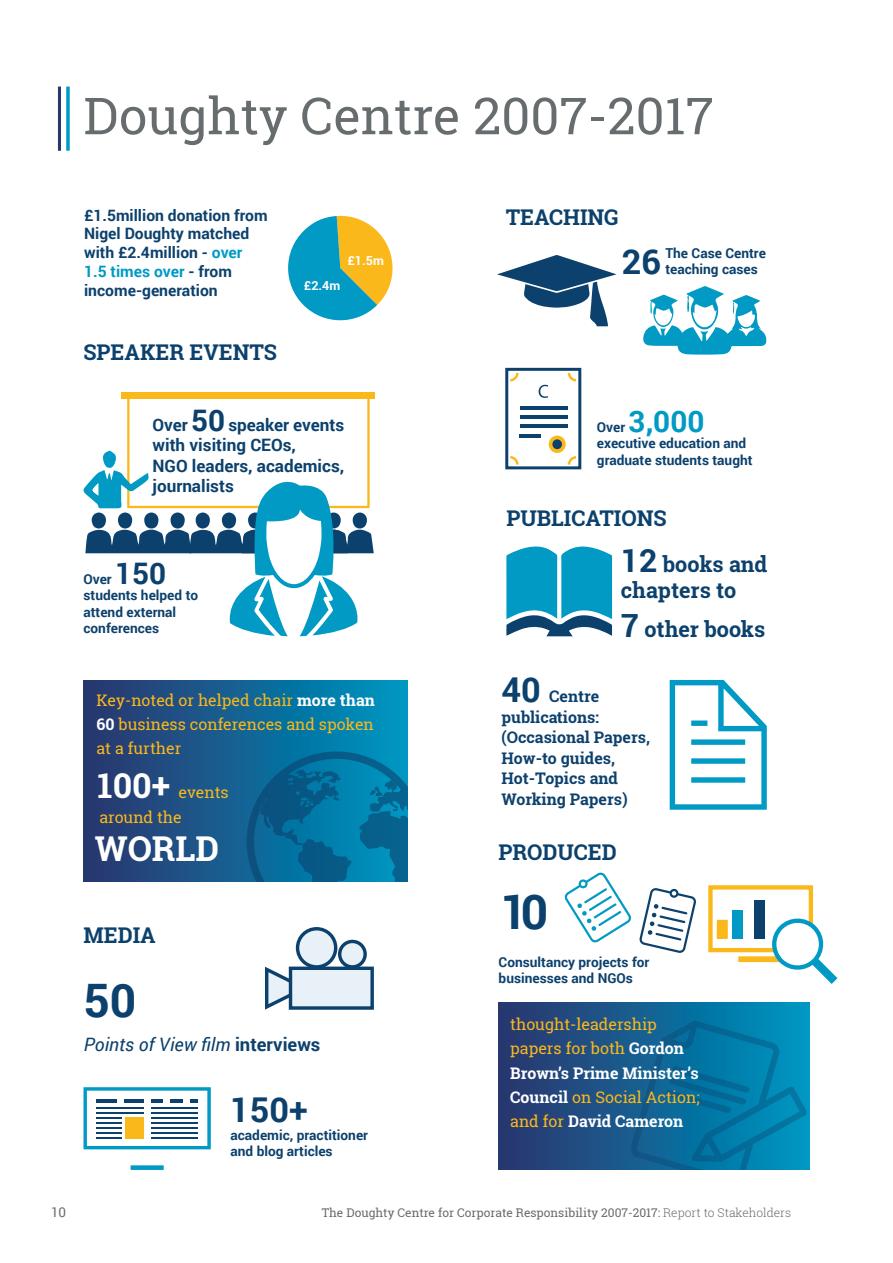
<style>
.page{position:relative;width:893px;height:1263px;background:#fff}
.page>*{position:absolute;margin:0;border:0;box-sizing:border-box;transform-origin:0 0}
.t1{font:51px "Roboto Slab";color:#676c6e}
.t2{font:700 47.85px "Roboto";color:#0c416d}
.t3{font:700 46.05px "Roboto";color:#0c416d}
.t4{font:700 34.2px/62.7px "Roboto Slab";color:#fff}
.t5{font:700 34.2px "Roboto";color:#0c416d}
.t6{font:700 29.7px "Roboto";color:#009ac4}
.t7{font:700 21.6px/26px "Roboto Slab";color:#0c416d}
.t8{font:italic 18.45px "Roboto";color:#0c416d}
.t9{font:700 17.1px/20.5px "Roboto";color:#0c416d}
.t10{font:15.9px/24.3px "Roboto Slab";color:#fbb81b}
.t11{font:700 15.9px/20.5px "Roboto Slab";color:#0c416d}
.t12{font:700 15.75px/18.9px "Roboto";color:#0c416d}
.t13{font:700 13.65px/16.4px "Roboto";color:#0c416d}
.t14{font:13.5px "Roboto";color:#676c6e}
.t15{font:700 12.6px "Roboto";color:#fff}
.t16{font:12px "Roboto Slab";color:#676c6e}
.s1{color:#009ac4}
.s2{font-size:29.7px}
.s3{font-weight:700;color:#fff}
.s4{font-weight:700;font-style:normal}
.s5{font-size:13.65px;color:#0c416d}
.s6{font-family:"Roboto";font-size:31.95px}
.s7{font-family:"Roboto";font-size:34.2px}
.s8{font-weight:300}
</style>
<div class="page">
<svg style="left:265px;top:964px;width:42px;height:46px"></svg>
<svg style="left:643px;top:286px;width:124px;height:69px"></svg>
<hr style="left:520px;top:434px;width:21px;height:3px;background:#0c416d">
<hr style="left:520px;top:424px;width:47px;height:4px;background:#0c416d">
<hr style="left:520px;top:415px;width:47px;height:4px;background:#0c416d">
<hr style="left:520px;top:406px;width:47px;height:4px;background:#0c416d">
<svg style="left:510px;top:373px;width:9px;height:8px"></svg>
<svg style="left:568px;top:373px;width:8px;height:8px"></svg>
<svg style="left:510px;top:456px;width:9px;height:9px"></svg>
<svg style="left:548px;top:435px;width:28px;height:30px"></svg>
<svg style="left:539px;top:385px;width:9px;height:13px"></svg>
<div style="left:498px;top:1002px;width:311px;height:167px;background:linear-gradient(to right,#2b346b,#0097c1)"></div>
<svg style="left:630px;top:1020px;width:177px;height:149px;background:#0675a3"></svg>
<div style="left:83px;top:680px;width:324px;height:201px;background:linear-gradient(to right,#2b346b,#0097c1)"></div>
<svg style="left:247px;top:751px;width:160px;height:130px;background:#056e9c"></svg>
<div style="left:289px;top:966px;width:85px;height:44px;background:#e8f1f8;border:3px solid #0c416d"></div>
<div style="left:340px;top:941px;width:25px;height:26px;background:#e8f1f8;border-radius:50%"></div>
<div style="left:338px;top:940px;width:29px;height:28px;border:3px solid #0c416d;border-radius:50%"></div>
<div style="left:298px;top:929px;width:38px;height:38px;background:#e8f1f8;border-radius:50%"></div>
<div style="left:296px;top:927px;width:41px;height:41px;border:3px solid #0c416d;border-radius:50%"></div>
<svg style="left:497px;top:255px;width:119px;height:71px"></svg>
<svg style="left:564px;top:872px;width:67px;height:71px"></svg>
<svg style="left:639px;top:888px;width:57px;height:65px"></svg>
<div style="left:122px;top:392px;width:253px;height:6px;background:#fbb81b"></div>
<div style="left:83px;top:1087px;width:128px;height:62px;border:3px solid #009ac4"></div>
<svg style="left:131px;top:1165px;width:33px;height:5px"></svg>
<hr style="left:97px;top:1099px;width:101px;height:4px;background:#0c416d">
<hr style="left:97px;top:1107px;width:101px;height:1px;background:#0c416d">
<hr style="left:97px;top:1112px;width:101px;height:1px;background:#0c416d">
<hr style="left:97px;top:1117px;width:101px;height:1px;background:#0c416d">
<hr style="left:97px;top:1122px;width:101px;height:1px;background:#0c416d">
<hr style="left:97px;top:1127px;width:101px;height:1px;background:#0c416d">
<hr style="left:97px;top:1132px;width:101px;height:1px;background:#0c416d">
<hr style="left:97px;top:1137px;width:101px;height:1px;background:#0c416d">
<div style="left:144px;top:1105px;width:6px;height:38px;background:#fff"></div>
<div style="left:117px;top:1096px;width:6px;height:9px;background:#fff"></div>
<div style="left:144px;top:1096px;width:6px;height:9px;background:#fff"></div>
<div style="left:164px;top:1097px;width:6px;height:9px;background:#fff"></div>
<div style="left:124px;top:1117px;width:20px;height:21px;background:#fbb81b"></div>
<hr style="left:122px;top:1116px;width:2px;height:23px;background:#fff">
<div style="left:183px;top:1096px;width:7px;height:9px;background:#fff"></div>
<svg style="left:288px;top:215px;width:105px;height:106px"></svg>
<div style="left:505px;top:368px;width:76px;height:101px;border:3px solid #0c416d"></div>
<div style="left:708px;top:885px;width:105px;height:67px;border:4px solid #fbb81b"></div>
<div style="left:732px;top:910px;width:11px;height:29px;background:#009ac4"></div>
<svg style="left:717px;top:920px;width:11px;height:19px"></svg>
<div style="left:754px;top:900px;width:11px;height:39px;background:#0c416d"></div>
<svg style="left:738px;top:956px;width:28px;height:6px"></svg>
<svg style="left:766px;top:912px;width:72px;height:72px"></svg>
<svg style="left:506px;top:546px;width:106px;height:90px"></svg>
<svg style="left:670px;top:680px;width:97px;height:130px"></svg>
<svg style="left:83px;top:451px;width:291px;height:185px"></svg>
<hr style="left:66px;top:87px;width:3px;height:64px;background:#009ac4">
<hr style="left:58px;top:87px;width:3px;height:64px;background:#27376f">
<h1 class="t1" style="left:83px;top:81px;width:632px">Doughty Centre 2007-2017</h1>
<p class="t12" style="left:84px;top:205px;width:185px">£1.5million donation from<br>Nigel Doughty matched with £2.4million - <span class="s1">over<br>1.5 times over</span> - from income-generation</p>
<h3 class="t7" style="left:83px;top:339px;width:195px">SPEAKER EVENTS</h3>
<p class="t15" style="left:304px;top:277px;width:38px">£2.4m</p>
<p class="t15" style="left:347px;top:251px;width:38px">£1.5m</p>
<p class="t9" style="left:152px;top:414px;width:193px">Over <span class="s2">50</span> speaker events with visiting CEOs,<br>NGO leaders, academics, journalists</p>
<p class="t13" style="left:83px;top:570px;width:116px">Over <span class="s2">150 </span>students helped to attend external conferences</p>
<p class="t10" style="left:96px;top:688px;width:280px;text-align:justify">Key-noted or helped chair <span class="s3">more than 60</span> business conferences and spoken at a further</p>
<h3 class="t4" style="left:95px;top:754px;width:126px">100+<br>WORLD</h3>
<p class="t10" style="left:99px;top:780px;width:131px;text-indent:79px">events around the</p>
<h3 class="t7" style="left:83px;top:922px;width:74px">MEDIA</h3>
<h3 class="t3" style="left:83px;top:968px;width:54px">50</h3>
<h3 class="t8" style="left:84px;top:1031px;width:238px">Points of View film <span class="s4">interviews</span></h3>
<h3 class="t5" style="left:230px;top:1085px;width:79px">150+</h3>
<p class="t13" style="left:230px;top:1126px;width:139px">academic, practitioner and blog articles</p>
<h3 class="t7" style="left:506px;top:204px;width:114px">TEACHING</h3>
<p class="t13" style="left:665px;top:244px;width:102px">The Case Centre</p>
<h3 class="t5" style="left:622px;top:238px;width:41px">26</h3>
<p class="t13" style="left:665px;top:261px;width:94px">teaching cases</p>
<h3 class="t6" style="left:597px;top:400px;width:109px"><span class="s5">Over</span> 3,000</h3>
<p class="t13" style="left:597px;top:435px;width:157px">executive education and graduate students taught</p>
<h3 class="t7" style="left:506px;top:504px;width:162px">PUBLICATIONS</h3>
<h3 class="t7" style="left:621px;top:551px;width:148px"><span class="s6">12</span> books and chapters to</h3>
<h3 class="t7" style="left:621px;top:615px;width:146px"><span class="s6">7</span> other books</h3>
<p class="t11" style="left:501px;top:686px;width:150px"><span class="s7">40</span> Centre publications: (Occasional Papers,<br>How-to guides,<br>Hot-Topics and<br>Working Papers)</p>
<h3 class="t7" style="left:498px;top:839px;width:120px">PRODUCED</h3>
<h2 class="t2" style="left:500px;top:878px;width:49px">10</h2>
<p class="t13" style="left:499px;top:953px;width:152px">Consultancy projects for businesses and NGOs</p>
<p class="t10" style="left:510px;top:1012px;width:191px">thought-leadership papers for both <span class="s3">Gordon<br>Brown’s Prime Minister’s<br>Council</span> on Social Action; and for <span class="s3">David Cameron</span></p>
<p class="t14" style="left:51px;top:1202px;width:17px">10</p>
<p class="t16" style="left:322px;top:1204px;width:471px">The Doughty Centre for Corporate Responsibility 2007-2017: <span class="s8">Report to Stakeholders</span></p>
</div>
